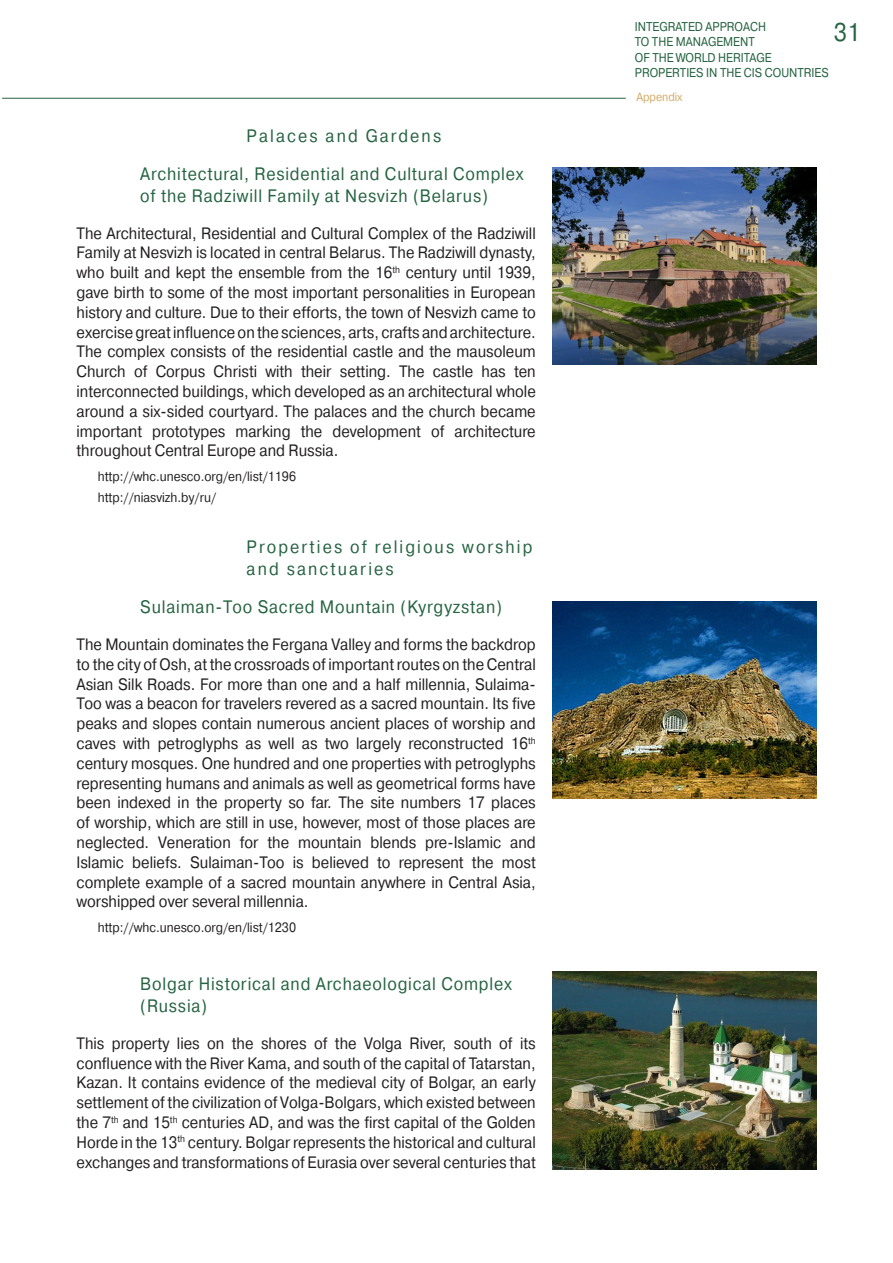
<style>
.page{position:relative;width:893px;height:1263px;background:#fff}
.page>*{position:absolute;margin:0;border:0;box-sizing:border-box;transform-origin:0 0}
.t1{font:25.5px "Pragmatica C";color:#256341;scale:.9 1}
.Chap_03{font:18px/21.6px "Pragmatica C";letter-spacing:.05em;color:#256341;scale:.9 1}
.Chap_02{font:18px/21.6px "Pragmatica C";letter-spacing:.13em;color:#256341;scale:.9 1}
.t2{font:16.5px/19.8px "Pragmatica C";color:#231f20;text-align:justify;scale:.9 1}
.Ссылки_на_элем{font:13.5px "Pragmatica C";color:#231f20;scale:.9 1}
.t3{font:12.75px/15.3px "Pragmatica C";color:#256341;scale:.88 1}
.t4{font:12px "Pragmatica C";color:#d2ab66;scale:.9 1}
</style>
<div class="page">
<hr style="left:2px;top:98px;width:624px;height:1px;background:#256341">
<img style="left:553px;top:167px;width:263px;height:198px">
<img style="left:553px;top:601px;width:263px;height:198px">
<img style="left:553px;top:971px;width:263px;height:198px">
<p class="Chap_02" style="left:247px;top:125px;width:218px">Palaces and Gardens</p>
<p class="Chap_03" style="left:140px;top:163px;width:427px">Architectural, Residential and Cultural Complex of the Radziwill Family at Nesvizh (Belarus)</p>
<p class="t2" style="left:77px;top:223px;width:512px">The Architectural, Residential and Cultural Complex of the Radziwill Family at Nesvizh is located in central Belarus. The Radziwill dynasty, who built and kept the ensemble from the 16<sup>th</sup> century until 1939, gave birth to some of the most important personalities in European history and culture. Due to their efforts, the town of Nesvizh came to exercise great influence on the sciences, arts, crafts and architecture.<br>The complex consists of the residential castle and the mausoleum Church of Corpus Christi with their setting. The castle has ten interconnected buildings, which developed as an architectural whole around a six-sided courtyard. The palaces and the church became important prototypes marking the development of architecture throughout Central Europe and Russia.</p>
<p class="Ссылки_на_элем" style="left:98px;top:469px;width:222px">http://whc.unesco.org/en/list/1196</p>
<p class="Ссылки_на_элем" style="left:98px;top:489px;width:133px">http://niasvizh.by/ru/</p>
<p class="Chap_02" style="left:247px;top:536px;width:319px">Properties of religious worship and sanctuaries</p>
<p class="Chap_03" style="left:140px;top:596px;width:403px">Sulaiman-Too Sacred Mountain (Kyrgyzstan)</p>
<p class="t2" style="left:77px;top:634px;width:512px">The Mountain dominates the Fergana Valley and forms the backdrop to the city of Osh, at the crossroads of important routes on the Central Asian Silk Roads. For more than one and a half millennia, Sulaima-Too was a beacon for travelers revered as a sacred mountain. Its five peaks and slopes contain numerous ancient places of worship and caves with petroglyphs as well as two largely reconstructed 16<sup>th </sup>century mosques. One hundred and one properties with petroglyphs representing humans and animals as well as geometrical forms have been indexed in the property so far. The site numbers 17 places of worship, which are still in use, however, most of those places are neglected. Veneration for the mountain blends pre-Islamic and Islamic beliefs. Sulaiman-Too is believed to represent the most complete example of a sacred mountain anywhere in Central Asia, worshipped over several millennia.</p>
<p class="Ссылки_на_элем" style="left:98px;top:920px;width:222px">http://whc.unesco.org/en/list/1230</p>
<p class="Chap_03" style="left:140px;top:973px;width:414px">Bolgar Historical and Archaeological Complex (Russia)</p>
<p class="t2" style="left:77px;top:1033px;width:512px">This property lies on the shores of the Volga River, south of its confluence with the River Kama, and south of the capital of Tatarstan, Kazan. It contains evidence of the medieval city of Bolgar, an early settlement of the civilization of Volga-Bolgars, which existed between the 7<sup>th</sup> and 15<sup>th</sup> centuries AD, and was the first capital of the Golden Horde in the 13<sup>th</sup> century. Bolgar represents the historical and cultural exchanges and transformations of Eurasia over several centuries that</p>
<p class="t3" style="left:635px;top:19px;width:222px">INTEGRATED APPROACH<br>TO THE MANAGEMENT<br>OF THE WORLD HERITAGE<br>PROPERTIES IN THE CIS COUNTRIES</p>
<h1 class="t1" style="left:834px;top:18px;width:31px">31</h1>
<p class="t4" style="left:636px;top:90px;width:53px">Appendix</p>
</div>
